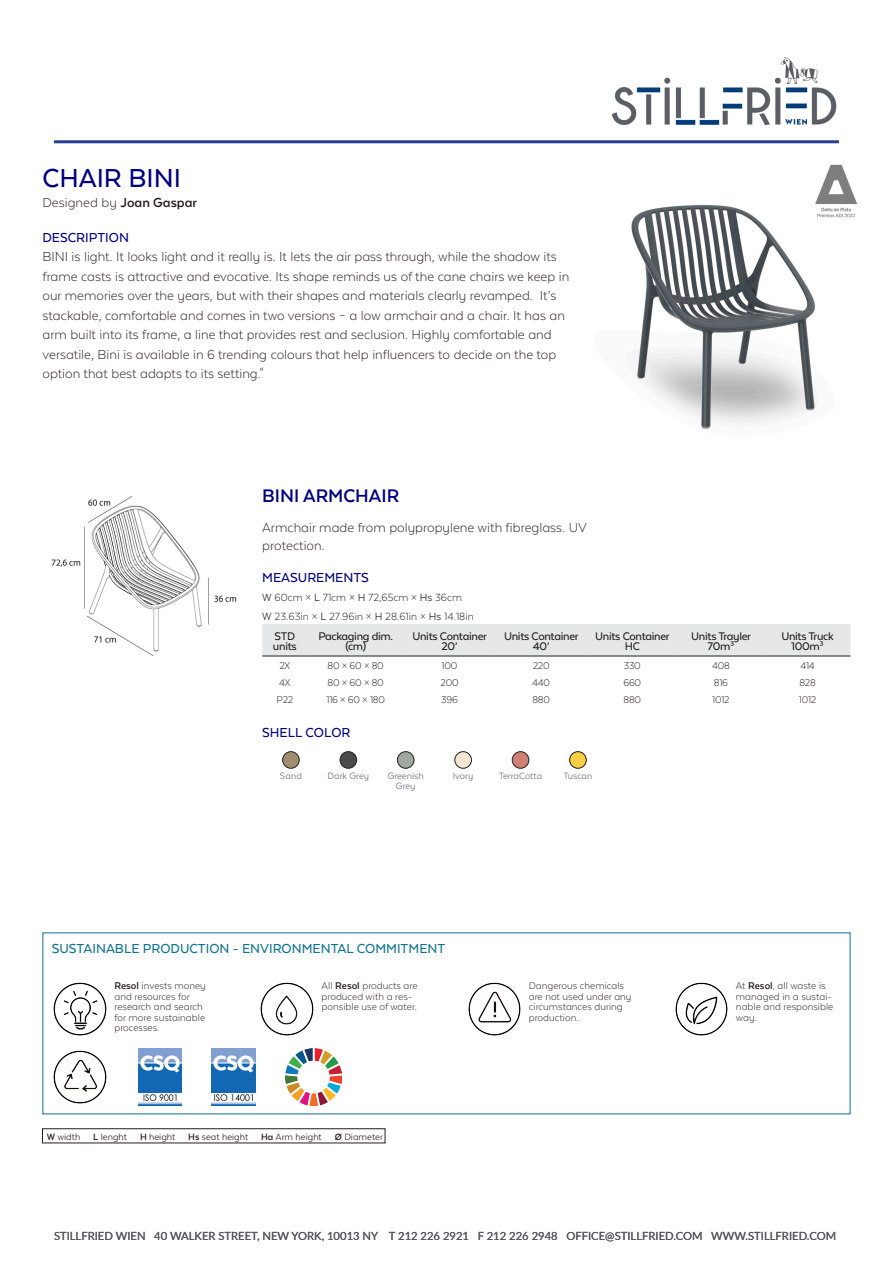
<style>
.page{position:relative;width:893px;height:1263px;background:#fff}
.page>*{position:absolute;margin:0;border:0;box-sizing:border-box;transform-origin:0 0}
.Diseñador{font:500 30px "Texta Alt";color:#000080}
.nombre_producto{font:700 21px "Texta Alt";color:#000080}
.Diseñador-2{font:300 15px/19.5px "Texta Alt";color:#231f20}
.Texto_small{font:300 15px/18px "Texta Alt";color:#231f20}
.t1{font:500 15px "Texta Alt";color:#0d738f}
.Texto_small-2{font:500 15px "Texta Alt";color:#000080}
.subtítulos{font:500 15px "Texta Alt";color:#000080}
.logistica_encabezado{font:500 12.75px/10.5px "Texta Alt";letter-spacing:-.025em;color:#231f20;text-align:center}
.Texto_small-3{font:300 12px/18.6px "Texta Alt";color:#231f20}
.logistica_cuerpo{font:300 11.25px/10.5px "Texta Alt";color:#231f20}
.t2{font:11.25px "Lato";color:#57585a}
.t3{font:10.5px "Texta Alt";color:#231f20}
.texto_tabla_centrado{font:10.5px/10.5px "Texta Alt";color:#6c6d70;text-align:center}
.s1{font-weight:700}
.s2{font-weight:500;color:#000080}
.s3{font-weight:400}
</style>
<div class="page">
<img style="left:631px;top:164px;width:226px;height:265px">
<div style="left:262px;top:624px;width:588px;height:32px;background:#e6e7e9"></div>
<hr style="left:262px;top:656px;width:46px;height:1px;background:#231f20">
<hr style="left:308px;top:656px;width:96px;height:1px;background:#231f20">
<hr style="left:404px;top:656px;width:91px;height:1px;background:#231f20">
<hr style="left:495px;top:656px;width:92px;height:1px;background:#231f20">
<hr style="left:587px;top:656px;width:90px;height:1px;background:#231f20">
<hr style="left:677px;top:656px;width:88px;height:1px;background:#231f20">
<hr style="left:765px;top:656px;width:85px;height:1px;background:#231f20">
<img style="left:283px;top:752px;width:16px;height:16px;border-radius:8px">
<div style="left:282px;top:751px;width:17px;height:17px;border:1px solid #231f20;border-radius:50%"></div>
<img style="left:340px;top:752px;width:17px;height:16px;border-radius:8px">
<div style="left:340px;top:751px;width:17px;height:17px;border:1px solid #231f20;border-radius:50%"></div>
<img style="left:397px;top:752px;width:17px;height:16px;border-radius:8px">
<div style="left:397px;top:751px;width:17px;height:17px;border:1px solid #231f20;border-radius:50%"></div>
<img style="left:455px;top:752px;width:16px;height:16px;border-radius:8px">
<div style="left:455px;top:751px;width:17px;height:17px;border:1px solid #231f20;border-radius:50%"></div>
<img style="left:512px;top:752px;width:17px;height:16px;border-radius:8px">
<div style="left:512px;top:751px;width:17px;height:17px;border:1px solid #231f20;border-radius:50%"></div>
<img style="left:570px;top:752px;width:16px;height:16px;border-radius:8px">
<div style="left:569px;top:751px;width:17px;height:17px;border:1px solid #231f20;border-radius:50%"></div>
<img style="left:51px;top:496px;width:186px;height:160px">
<img style="left:612px;top:57px;width:225px;height:69px">
<hr style="left:54px;top:140px;width:785px;height:3px;background:#253f8e">
<div style="left:42px;top:1128px;width:343px;height:15px;border:1px solid #231f20"></div>
<img style="left:53px;top:982px;width:54px;height:54px">
<img style="left:260px;top:982px;width:54px;height:54px">
<img style="left:468px;top:982px;width:53px;height:54px">
<img style="left:675px;top:982px;width:53px;height:54px">
<img style="left:53px;top:1050px;width:54px;height:54px">
<img style="left:138px;top:1048px;width:44px;height:57px">
<img style="left:212px;top:1048px;width:43px;height:57px">
<img style="left:285px;top:1048px;width:57px;height:57px">
<p class="Diseñador" style="left:43px;top:163px;width:140px">CHAIR BINI</p>
<p class="Diseñador-2" style="left:43px;top:192px;width:156px">Designed by <span class="s1">Joan Gaspar</span></p>
<p class="Diseñador-2" style="left:43px;top:227px;width:528px"><span class="s2">DESCRIPTION<br></span>BINI is light. It looks light and it really is. It lets the air pass through, while the shadow its frame casts is attractive and evocative. Its shape reminds us of the cane chairs we keep in our memories over the years, but with their shapes and materials clearly revamped. It’s stackable, comfortable and comes in two versions – a low armchair and a chair. It has an arm built into its frame, a line that provides rest and seclusion. Highly comfortable and versatile, Bini is available in 6 trending colours that help influencers to decide on the top option that best adapts to its setting."</p>
<p class="nombre_producto" style="left:262px;top:484px;width:139px">BINI ARMCHAIR</p>
<p class="Texto_small" style="left:262px;top:519px;width:326px">Armchair made from polypropylene with fibreglass. UV protection.</p>
<p class="Texto_small-2" style="left:262px;top:569px;width:108px">MEASUREMENTS</p>
<p class="Texto_small-3" style="left:262px;top:588px;width:213px"><span class="s3">W</span> 60cm × <span class="s3">L</span> 71cm × <span class="s3">H</span> 72,65cm × <span class="s3">Hs</span> 36cm<br><span class="s3">W</span> 23.63in × <span class="s3">L</span> 27.96in × <span class="s3">H</span> 28.61in × <span class="s3">Hs</span> 14.18in</p>
<p class="logistica_encabezado" style="left:273px;top:630px;width:25px;text-align:left">STD units</p>
<p class="logistica_encabezado" style="left:318px;top:630px;width:76px">Packaging dim. (cm)</p>
<p class="logistica_encabezado" style="left:412px;top:630px;width:76px">Units Container<br>20’</p>
<p class="logistica_encabezado" style="left:504px;top:630px;width:76px">Units Container<br>40’</p>
<p class="logistica_encabezado" style="left:595px;top:630px;width:76px">Units Container<br>HC</p>
<p class="logistica_encabezado" style="left:691px;top:630px;width:61px">Units Trayler<br>70m³</p>
<p class="logistica_encabezado" style="left:781px;top:630px;width:54px">Units Truck<br>100m³</p>
<p class="logistica_cuerpo" style="left:279px;top:660px;width:12px">2X</p>
<p class="logistica_cuerpo" style="left:328px;top:660px;width:58px">80 × 60 × 80</p>
<p class="logistica_cuerpo" style="left:442px;top:660px;width:17px">100</p>
<p class="logistica_cuerpo" style="left:533px;top:660px;width:18px">220</p>
<p class="logistica_cuerpo" style="left:624px;top:660px;width:19px">330</p>
<p class="logistica_cuerpo" style="left:712px;top:660px;width:19px">408</p>
<p class="logistica_cuerpo" style="left:800px;top:660px;width:16px">414</p>
<p class="logistica_cuerpo" style="left:279px;top:677px;width:13px">4X</p>
<p class="logistica_cuerpo" style="left:328px;top:677px;width:58px">80 × 60 × 80</p>
<p class="logistica_cuerpo" style="left:440px;top:677px;width:20px">200</p>
<p class="logistica_cuerpo" style="left:532px;top:677px;width:19px">440</p>
<p class="logistica_cuerpo" style="left:623px;top:677px;width:19px">660</p>
<p class="logistica_cuerpo" style="left:714px;top:677px;width:16px">816</p>
<p class="logistica_cuerpo" style="left:799px;top:677px;width:18px">828</p>
<p class="logistica_cuerpo" style="left:276px;top:694px;width:18px">P22</p>
<p class="logistica_cuerpo" style="left:326px;top:694px;width:60px">116 × 60 × 180</p>
<p class="logistica_cuerpo" style="left:441px;top:694px;width:18px">396</p>
<p class="logistica_cuerpo" style="left:532px;top:694px;width:19px">880</p>
<p class="logistica_cuerpo" style="left:623px;top:694px;width:19px">880</p>
<p class="logistica_cuerpo" style="left:712px;top:694px;width:19px">1012</p>
<p class="logistica_cuerpo" style="left:799px;top:694px;width:19px">1012</p>
<p class="subtítulos" style="left:262px;top:725px;width:90px">SHELL COLOR</p>
<p class="texto_tabla_centrado" style="left:280px;top:770px;width:23px">Sand</p>
<p class="texto_tabla_centrado" style="left:328px;top:770px;width:43px">Dark Grey</p>
<p class="texto_tabla_centrado" style="left:388px;top:770px;width:38px">Greenish<br>Grey</p>
<p class="texto_tabla_centrado" style="left:453px;top:770px;width:22px">Ivory</p>
<p class="texto_tabla_centrado" style="left:499px;top:770px;width:45px">TerraCotta</p>
<p class="texto_tabla_centrado" style="left:563px;top:770px;width:30px">Tuscan</p>
<p class="t1" style="left:52px;top:941px;width:395px">SUSTAINABLE PRODUCTION - ENVIRONMENTAL COMMITMENT</p>
<p class="logistica_cuerpo" style="left:114px;top:980px;width:93px"><span class="s1">Resol</span> invests money and resources for research and search for more sustainable processes.</p>
<p class="logistica_cuerpo" style="left:322px;top:980px;width:97px">All <span class="s1">Resol</span> products are produced with a res&shy;ponsible use of water.</p>
<p class="logistica_cuerpo" style="left:529px;top:980px;width:104px">Dangerous chemicals are not used under any circumstances during production.</p>
<p class="logistica_cuerpo" style="left:736px;top:980px;width:99px">At <span class="s1">Resol</span>, all waste is managed in a sustai&shy;nable and responsible way.</p>
<p class="t3" style="left:47px;top:1131px;width:338px"><span class="s1">W</span> width <span class="s1">L</span> lenght <span class="s1">H</span> height <span class="s1">Hs</span> seat height <span class="s1">Ha</span> Arm height <span class="s1">Ø</span> Diameter</p>
<p class="t2" style="left:54px;top:1228px;width:784px">STILLFRIED WIEN 40 WALKER STREET , NEW YORK, 10013 NY T 212 226 2921 F 212 226 2948 OFFICE@STILLFRIED.COM WWW.STILLFRIED.COM</p>
</div>
